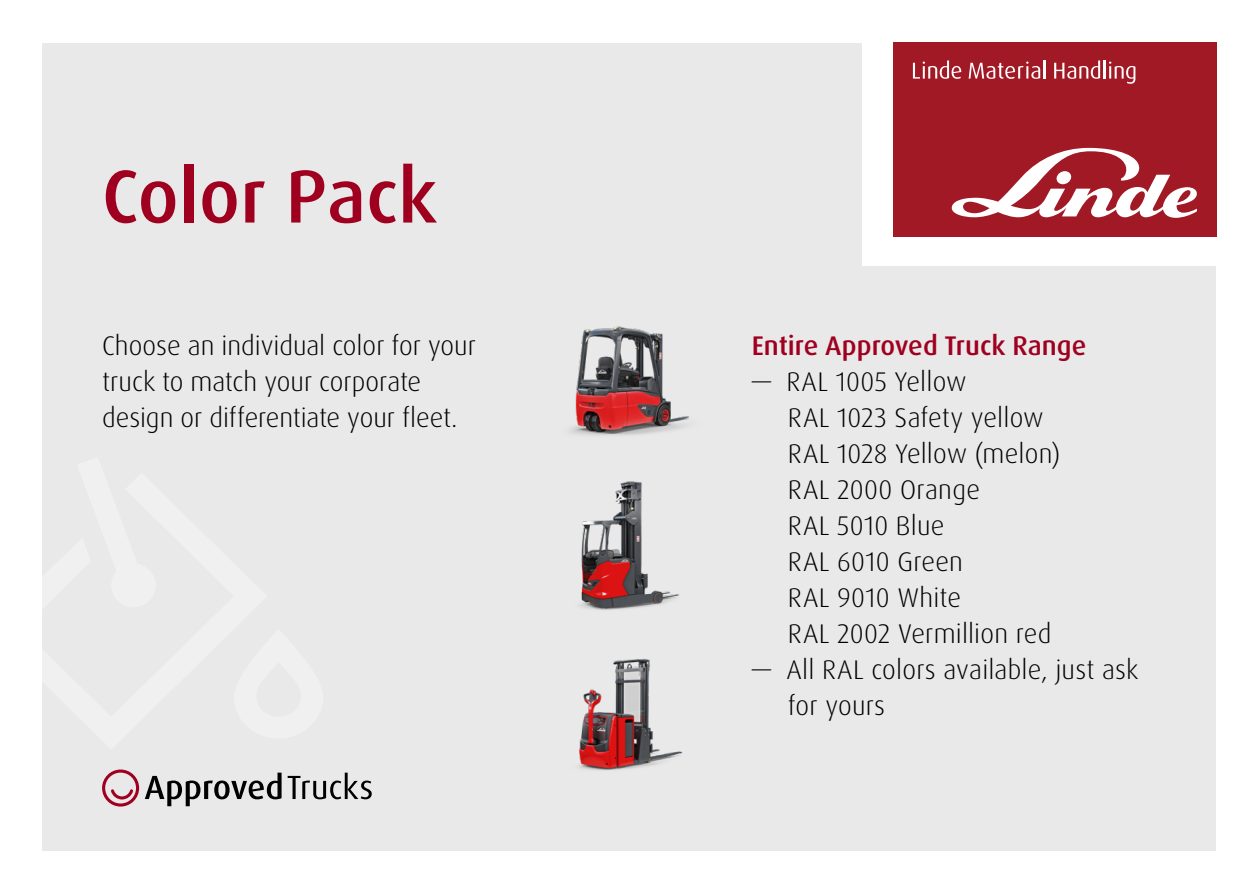
<style>
.page{position:relative;width:1259px;height:893px;background:#fff}
.page>*{position:absolute;margin:0;border:0;box-sizing:border-box;transform-origin:0 0}
.t1{font:500 75px "Dax Pro";letter-spacing:.005em;color:#a00020}
.t2{font:300 27px/36px "Dax Pro";letter-spacing:.005em;color:#000}
.t3{font:500 27px "Dax Pro";color:#a00020}
</style>
<div class="page">
<div style="left:43px;top:43px;width:1173px;height:807px;background:#e9e9e9"></div>
<svg style="left:102px;top:769px;width:37px;height:38px"></svg>
<svg style="left:145px;top:773px;width:136px;height:33px"></svg>
<svg style="left:288px;top:773px;width:84px;height:26px"></svg>
<img style="left:580px;top:481px;width:99px;height:129px">
<img style="left:579px;top:659px;width:104px;height:111px">
<img style="left:570px;top:326px;width:119px;height:109px">
<div style="left:862px;top:3px;width:393px;height:263px;background:#fff"></div>
<div style="left:892px;top:43px;width:324px;height:194px;background:#a11924"></div>
<svg style="left:951px;top:148px;width:246px;height:70px"></svg>
<svg style="left:913px;top:61px;width:48px;height:18px"></svg>
<svg style="left:968px;top:61px;width:77px;height:18px"></svg>
<svg style="left:1054px;top:61px;width:81px;height:23px"></svg>
<h1 class="t1" style="left:102px;top:148px;width:337px">Color Pack</h1>
<p class="t2" style="left:102px;top:328px;width:375px">Choose an individual color for your truck to match your corporate design or differentiate your fleet.</p>
<p class="t3" style="left:752px;top:328px;width:336px">Entire Approved Truck Range</p>
<p class="t2" style="left:788px;top:364px;width:274px;text-indent:-36px">— RAL 1005 Yellow<br>RAL 1023 Safety yellow<br>RAL 1028 Yellow (melon)<br>RAL 2000 Orange<br>RAL 5010 Blue<br>RAL 6010 Green<br>RAL 9010 White<br>RAL 2002 Vermillion red</p>
<p class="t2" style="left:788px;top:652px;width:352px;text-indent:-36px">— All RAL colors available, just ask for yours</p>
</div>
